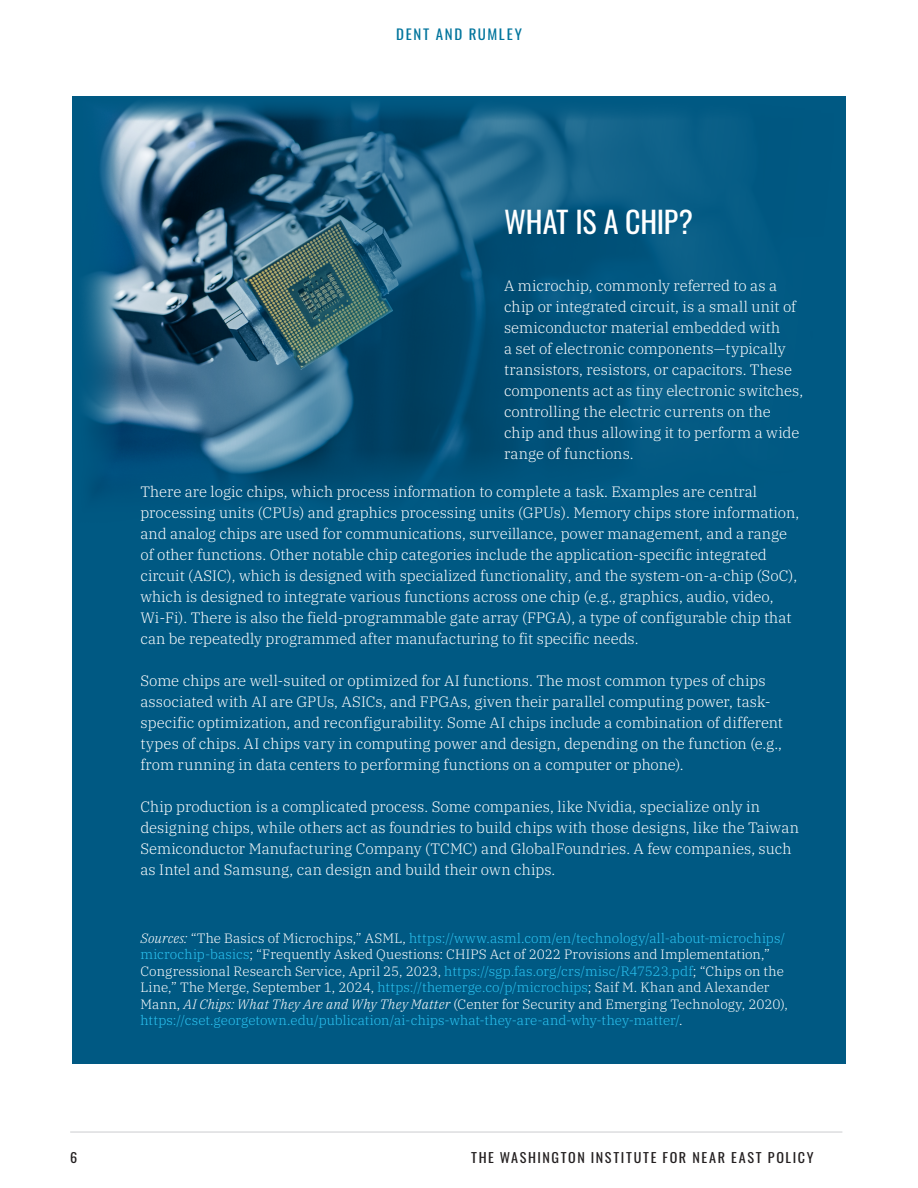
<style>
.page{position:relative;width:918px;height:1188px;background:#fff}
.page>*{position:absolute;margin:0;border:0;box-sizing:border-box;transform-origin:0 0}
.Body_text{font:30px "Oswald";letter-spacing:-.01em;color:#fff}
.Body_text-2{font:300 15px/21px "IBM Plex Serif";color:#fff}
.t1{font:14.25px "Oswald";letter-spacing:.11em;color:#02759d;scale:1.05 1}
.Body_text-3{font:300 13.5px/16.5px "IBM Plex Serif";letter-spacing:.005em;color:#fff}
.t2{font:13.5px "Oswald";letter-spacing:.115em;color:#231f20;scale:1.05 1}
.s1{font-style:italic}
.s2{color:#2bc4f3}
</style>
<div class="page">
<hr style="left:70px;top:1131px;width:772px;height:2px;background:#dcdddf">
<div style="left:72px;top:97px;width:774px;height:967px;background:#005983"></div>
<img style="left:72px;top:96px;width:774px;height:401px">
<p class="t1" style="left:396px;top:22px;width:121px">DENT AND RUMLEY</p>
<p class="Body_text" style="left:504px;top:195px;width:191px">WHAT IS A CHIP?</p>
<p class="Body_text-2" style="left:504px;top:274px;width:301px">A microchip, commonly referred to as a chip or integrated circuit, is a small unit of semiconductor material embedded with<br>a set of electronic components—typically transistors, resistors, or capacitors. These components act as tiny electronic switches, controlling the electric currents on the chip and thus allowing it to perform a wide range of functions.</p>
<p class="Body_text-2" style="left:140px;top:479px;width:660px">There are logic chips, which process information to complete a task. Examples are central processing units (CPUs) and graphics processing units (GPUs). Memory chips store information, and analog chips are used for communications, surveillance, power management, and a range of other functions. Other notable chip categories include the application-specific integrated circuit (ASIC), which is designed with specialized functionality, and the system-on-a-chip (SoC), which is designed to integrate various functions across one chip (e.g., graphics, audio, video, Wi-Fi). There is also the field-programmable gate array (FPGA), a type of configurable chip that can be repeatedly programmed after manufacturing to fit specific needs.</p>
<p class="Body_text-2" style="left:140px;top:668px;width:644px">Some chips are well-suited or optimized for AI functions. The most common types of chips associated with AI are GPUs, ASICs, and FPGAs, given their parallel computing power, task&shy;specific optimization, and reconfigurability. Some AI chips include a combination of different types of chips. AI chips vary in computing power and design, depending on the function (e.g., from running in data centers to performing functions on a computer or phone).</p>
<p class="Body_text-2" style="left:140px;top:794px;width:660px">Chip production is a complicated process. Some companies, like Nvidia, specialize only in designing chips, while others act as foundries to build chips with those designs, like the Taiwan Semiconductor Manufacturing Company (TCMC) and GlobalFoundries. A few companies, such as Intel and Samsung, can design and build their own chips.</p>
<p class="Body_text-3" style="left:140px;top:929px;width:649px"><span class="s1">Sources:</span> “The Basics of Microchips,” ASML, <span class="s2">https://www.asml.com/en/technology/all-about-microchips/ microchip-basics</span>; “Frequently Asked Questions: CHIPS Act of 2022 Provisions and Implementation,” Congressional Research Service, April 25, 2023, <span class="s2">https://sgp.fas.org/crs/misc/R47523.pdf</span>; “Chips on the Line,” The Merge, September 1, 2024, <span class="s2">https://themerge.co/p/microchips</span>; Saif M. Khan and Alexander Mann, <span class="s1">AI Chips: What They Are and Why They Matter</span> (Center for Security and Emerging Technology, 2020), <span class="s2">https://cset.georgetown.edu/publication/ai-chips-what-they-are-and-why-they-matter/</span>.</p>
<p class="t2" style="left:70px;top:1145px;width:8px">6</p>
<p class="t2" style="left:471px;top:1145px;width:328px">THE WASHINGTON INSTITUTE FOR NEAR EAST POLICY</p>
</div>
